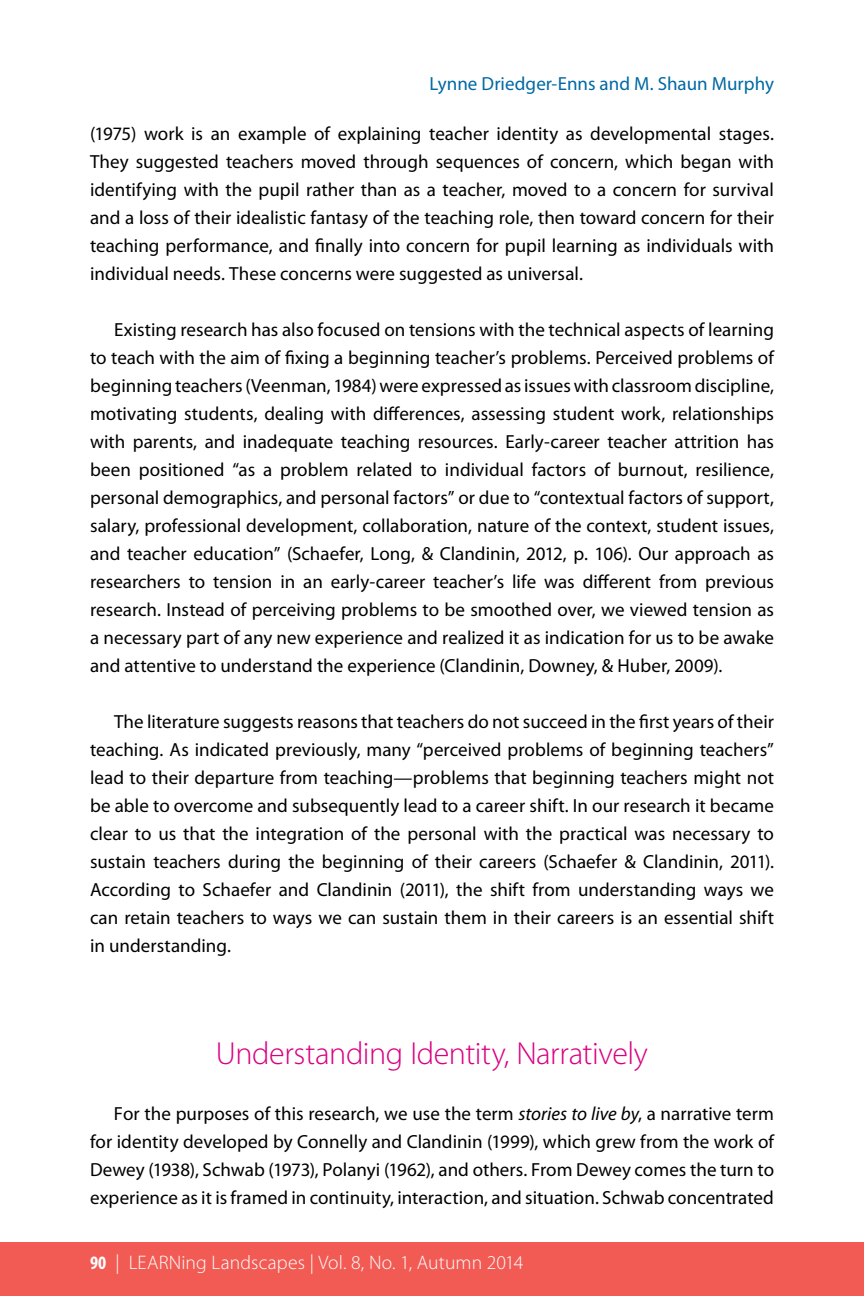
<style>
.page{position:relative;width:864px;height:1296px;background:#fff}
.page>*{position:absolute;margin:0;border:0;box-sizing:border-box;transform-origin:0 0}
.t1{font:300 32px "Myriad Pro";letter-spacing:-.01em;color:#da0082}
.t2{font:300 19.6px "Myriad Pro";letter-spacing:.005em;color:#fff}
.t3{font:19px/28px "Myriad Pro";letter-spacing:.005em;color:#000;text-align:justify}
.t4{font:19px "Myriad Pro";color:#0069a4}
.s1{font-style:italic}
.s2{font-weight:700;font-stretch:condensed;font-size:19px}
</style>
<div class="page">
<div style="left:0;top:1242px;width:864px;height:54px;background:#f15b54"></div>
<p class="t4" style="left:430px;top:73px;width:346px">Lynne Driedger-Enns and M. Shaun Murphy</p>
<p class="t3" style="left:90px;top:120px;width:686px">(1975) work is an example of explaining teacher identity as developmental stages.<br>They suggested teachers moved through sequences of concern, which began with identifying with the pupil rather than as a teacher, moved to a concern for survival and a loss of their idealistic fantasy of the teaching role, then toward concern for their teaching performance, and finally into concern for pupil learning as individuals with individual needs. These concerns were suggested as universal.</p>
<p class="t3" style="left:90px;top:316px;width:686px;text-indent:24px">Existing research has also focused on tensions with the technical aspects of learning to teach with the aim of fixing a beginning teacher’s problems. Perceived problems of beginning teachers (Veenman, 1984) were expressed as issues with classroom discipline, motivating students, dealing with differences, assessing student work, relationships with parents, and inadequate teaching resources. Early-career teacher attrition has been positioned “as a problem related to individual factors of burnout, resilience, personal demographics, and personal factors” or due to “contextual factors of support, salary, professional development, collaboration, nature of the context, student issues, and teacher education” (Schaefer, Long, &amp; Clandinin, 2012, p. 106). Our approach as researchers to tension in an early-career teacher’s life was different from previous research. Instead of perceiving problems to be smoothed over, we viewed tension as a necessary part of any new experience and realized it as indication for us to be awake and attentive to understand the experience (Clandinin, Downey, &amp; Huber, 2009).</p>
<p class="t3" style="left:90px;top:708px;width:686px;text-indent:24px">The literature suggests reasons that teachers do not succeed in the first years of their teaching. As indicated previously, many “perceived problems of beginning teachers” lead to their departure from teaching—problems that beginning teachers might not be able to overcome and subsequently lead to a career shift. In our research it became clear to us that the integration of the personal with the practical was necessary to sustain teachers during the beginning of their careers (Schaefer &amp; Clandinin, 2011).<br>According to Schaefer and Clandinin (2011), the shift from understanding ways we can retain teachers to ways we can sustain them in their careers is an essential shift in understanding.</p>
<h1 class="t1" style="left:216px;top:1036px;width:434px">Understanding Identity, Narratively</h1>
<p class="t3" style="left:90px;top:1100px;width:686px;text-indent:24px">For the purposes of this research, we use the term <span class="s1">stories to live by</span>, a narrative term for identity developed by Connelly and Clandinin (1999), which grew from the work of Dewey (1938), Schwab (1973), Polanyi (1962), and others. From Dewey comes the turn to experience as it is framed in continuity, interaction, and situation. Schwab concentrated</p>
<p class="t2" style="left:90px;top:1252px;width:435px"><span class="s2">90</span> | LEARNing Landscapes | Vol. 8, No. 1, Autumn 2014</p>
</div>
